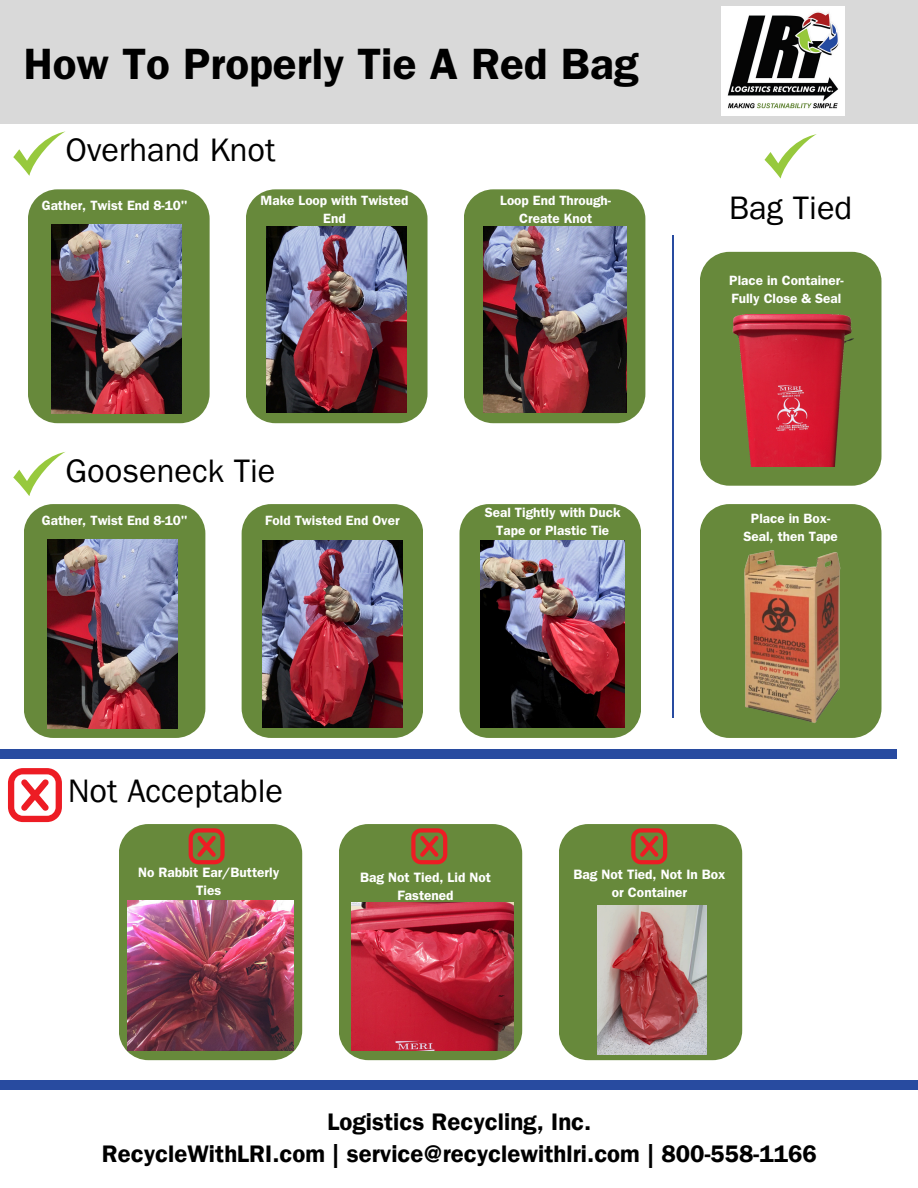
<style>
.page{position:relative;width:918px;height:1188px;background:#fff}
.page>*{position:absolute;margin:0;border:0;box-sizing:border-box;transform-origin:0 0}
.t1{font:600 44.1px "ITC Franklin Gothic Std";color:#000}
.t2{font:32.55px "Franklin Gothic LT Pro";color:#000}
.t3{font:24px/32.7px "Franklin Gothic LT Pro Dm";color:#000;text-align:center}
.t4{font:600 13.65px/18.1px "ITC Franklin Gothic Std";color:#fff;text-align:center}
.t5{font:600 13.5px/18px "ITC Franklin Gothic Std";color:#fff;text-align:center}
</style>
<div class="page">
<svg style="left:28px;top:189px;width:182px;height:234px;background:#6d8c45"></svg>
<div style="left:0;top:0;width:918px;height:124px;background:#d9d9d9"></div>
<img style="left:722px;top:6px;width:123px;height:109px">
<svg style="left:13px;top:131px;width:52px;height:44px"></svg>
<svg style="left:246px;top:189px;width:182px;height:234px;background:#6f8d46"></svg>
<svg style="left:464px;top:189px;width:181px;height:234px;background:#6e8e45"></svg>
<svg style="left:13px;top:452px;width:52px;height:44px"></svg>
<svg style="left:8px;top:768px;width:54px;height:54px"></svg>
<div style="left:0;top:749px;width:896px;height:10px;background:#284ba0"></div>
<hr style="left:672px;top:236px;width:1px;height:482px;background:#284ba0">
<svg style="left:765px;top:134px;width:52px;height:44px"></svg>
<div style="left:0;top:1080px;width:918px;height:10px;background:#284ba0"></div>
<img style="left:52px;top:225px;width:129px;height:189px">
<img style="left:267px;top:226px;width:139px;height:187px">
<img style="left:483px;top:226px;width:143px;height:187px">
<div style="left:24px;top:504px;width:181px;height:234px;background:#67893b"></div>
<svg style="left:242px;top:504px;width:181px;height:234px;background:#6d8b44"></svg>
<svg style="left:460px;top:504px;width:181px;height:234px;background:#6d8d45"></svg>
<img style="left:48px;top:539px;width:129px;height:189px">
<img style="left:263px;top:541px;width:139px;height:187px">
<img style="left:481px;top:541px;width:144px;height:187px">
<div style="left:700px;top:252px;width:181px;height:234px;background:#67893b"></div>
<div style="left:700px;top:504px;width:181px;height:234px;background:#67893b"></div>
<img style="left:736px;top:548px;width:109px;height:177px">
<img style="left:725px;top:315px;width:139px;height:152px">
<img style="left:119px;top:824px;width:183px;height:236px">
<svg style="left:339px;top:824px;width:183px;height:236px;background:#99543f"></svg>
<svg style="left:559px;top:824px;width:183px;height:236px;background:#89885a"></svg>
<h2 class="t1" style="left:24px;top:49px;width:616px">How To Properly Tie A Red Bag</h2>
<p class="t2" style="left:66px;top:139px;width:211px">Overhand Knot</p>
<p class="t5" style="left:42px;top:198px;width:147px">Gather, Twist End 8-10"</p>
<h1 class="t5" style="left:261px;top:193px;width:149px">Make Loop with Twisted<br>End</h1>
<p class="t5" style="left:500px;top:193px;width:112px">Loop End Through-<br>Create Knot</p>
<p class="t2" style="left:66px;top:459px;width:211px">Gooseneck Tie</p>
<h2 class="t5" style="left:42px;top:514px;width:147px">Gather, Twist End 8-10"</h2>
<p class="t5" style="left:265px;top:514px;width:136px">Fold Twisted End Over</p>
<p class="t5" style="left:485px;top:506px;width:137px">Seal Tightly with Duck<br>Tape or Plastic Tie</p>
<p class="t2" style="left:68px;top:779px;width:217px">Not Acceptable</p>
<p class="t2" style="left:729px;top:196px;width:125px">Bag Tied</p>
<p class="t5" style="left:729px;top:273px;width:116px;text-align:left">Place in Container-<br>Fully Close &amp; Seal</p>
<p class="t5" style="left:751px;top:512px;width:81px">Place in Box-</p>
<p class="t5" style="left:743px;top:530px;width:96px">Seal, then Tape</p>
<p class="t4" style="left:138px;top:865px;width:143px">No Rabbit Ear/Butterly<br>Ties</p>
<p class="t4" style="left:360px;top:870px;width:132px">Bag Not Tied, Lid Not<br>Fastened</p>
<p class="t4" style="left:573px;top:868px;width:154px">Bag Not Tied, Not In Box or Container</p>
<p class="t3" style="left:102px;top:1109px;width:717px">Logistics Recycling, Inc.<br>RecycleWithLRI.com | service@recyclewithlri.com | 800-558-1166</p>
</div>
